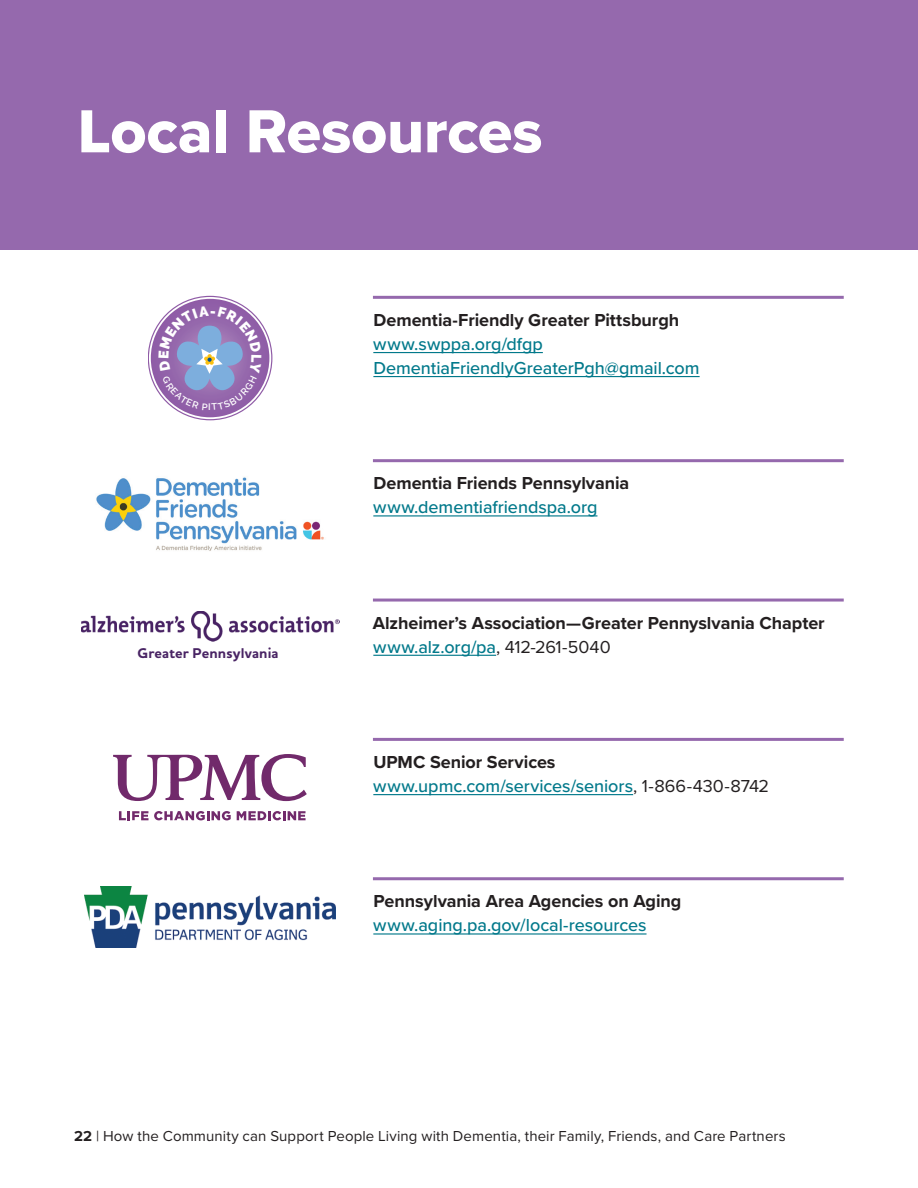
<style>
.page{position:relative;width:918px;height:1188px;background:#fff}
.page>*{position:absolute;margin:0;border:0;box-sizing:border-box;transform-origin:0 0}
.t1{font:63px "Proxima Nova Extrabld";letter-spacing:-.005em;color:#fff}
.t2{font:500 18px/24px "Proxima Nova";letter-spacing:-.005em;color:#02798b}
.t3{font:700 18px/24px "Proxima Nova";letter-spacing:-.005em;color:#231f20}
.t4{font:15px "Proxima Nova";letter-spacing:.01em;color:#231f20}
.t5{font:700 14.4px "Houschka Pro";letter-spacing:.01em;color:#492464}
.t6{font:600 9.45px "Raleway";color:#fff}
.s1{font-weight:500;color:#02798b}
.s2{font-weight:400}
.s3{font-weight:700;color:#231f20}
.s4{font-weight:400;color:#231f20}
.s5{font-weight:700}
</style>
<div class="page">
<div style="left:0;top:0;width:918px;height:249px;background:#9569ad"></div>
<img style="left:96px;top:477px;width:228px;height:74px">
<img style="left:81px;top:611px;width:258px;height:30px">
<svg style="left:119px;top:811px;width:112px;height:9px"></svg>
<svg style="left:237px;top:811px;width:69px;height:9px"></svg>
<svg style="left:113px;top:754px;width:194px;height:47px"></svg>
<img style="left:84px;top:887px;width:252px;height:61px">
<img style="left:100px;top:249px;width:220px;height:172px">
<hr style="left:373px;top:296px;width:471px;height:3px;background:#9569ad">
<hr style="left:373px;top:352px;width:170px;height:1px;background:#02798b">
<hr style="left:373px;top:376px;width:327px;height:1px;background:#02798b">
<hr style="left:373px;top:459px;width:471px;height:3px;background:#9569ad">
<hr style="left:373px;top:515px;width:224px;height:1px;background:#02798b">
<hr style="left:373px;top:599px;width:471px;height:3px;background:#9569ad">
<hr style="left:373px;top:655px;width:123px;height:1px;background:#02798b">
<hr style="left:373px;top:738px;width:471px;height:3px;background:#9569ad">
<hr style="left:373px;top:794px;width:260px;height:1px;background:#02798b">
<hr style="left:373px;top:877px;width:471px;height:3px;background:#9569ad">
<hr style="left:373px;top:933px;width:274px;height:2px;background:#02798b">
<svg style="left:417px;top:353px;width:46px;height:1px"></svg>
<svg style="left:148px;top:296px;width:124px;height:124px"></svg>
<h1 class="t1" style="left:78px;top:84px;width:466px">Local Resources</h1>
<p class="t6" style="left:208px;top:402px;width:4px">I</p>
<p class="t5" style="left:137px;top:644px;width:143px">Greater Pennsylvania</p>
<p class="t3" style="left:374px;top:307px;width:307px">Dementia-Friendly Greater Pittsburgh</p>
<p class="t2" style="left:373px;top:331px;width:328px">www.swppa.org/dfgp<br>DementiaFriendlyGreaterPgh@gmail.com</p>
<p class="t3" style="left:374px;top:471px;width:257px">Dementia Friends Pennsylvania</p>
<p class="t2" style="left:373px;top:495px;width:226px">www.dementiafriendspa.org</p>
<p class="t3" style="left:373px;top:610px;width:454px">Alzheimer’s Association—Greater Pennyslvania Chapter <span class="s1">www.alz.org/pa</span><span class="s2">, 412-261-5040</span></p>
<p class="t2" style="left:373px;top:749px;width:397px"><span class="s3">UPMC Senior Services </span>www.upmc.com/services/seniors<span class="s4">, 1-866-430-8742</span></p>
<p class="t3" style="left:374px;top:889px;width:309px">Pennsylvania Area Agencies on Aging</p>
<p class="t2" style="left:373px;top:913px;width:275px">www.aging.pa.gov/local-resources</p>
<p class="t4" style="left:74px;top:1125px;width:713px"><span class="s5">22</span> | How the Community can Support People Living with Dementia, their Family, Friends, and Care Partners</p>
</div>
